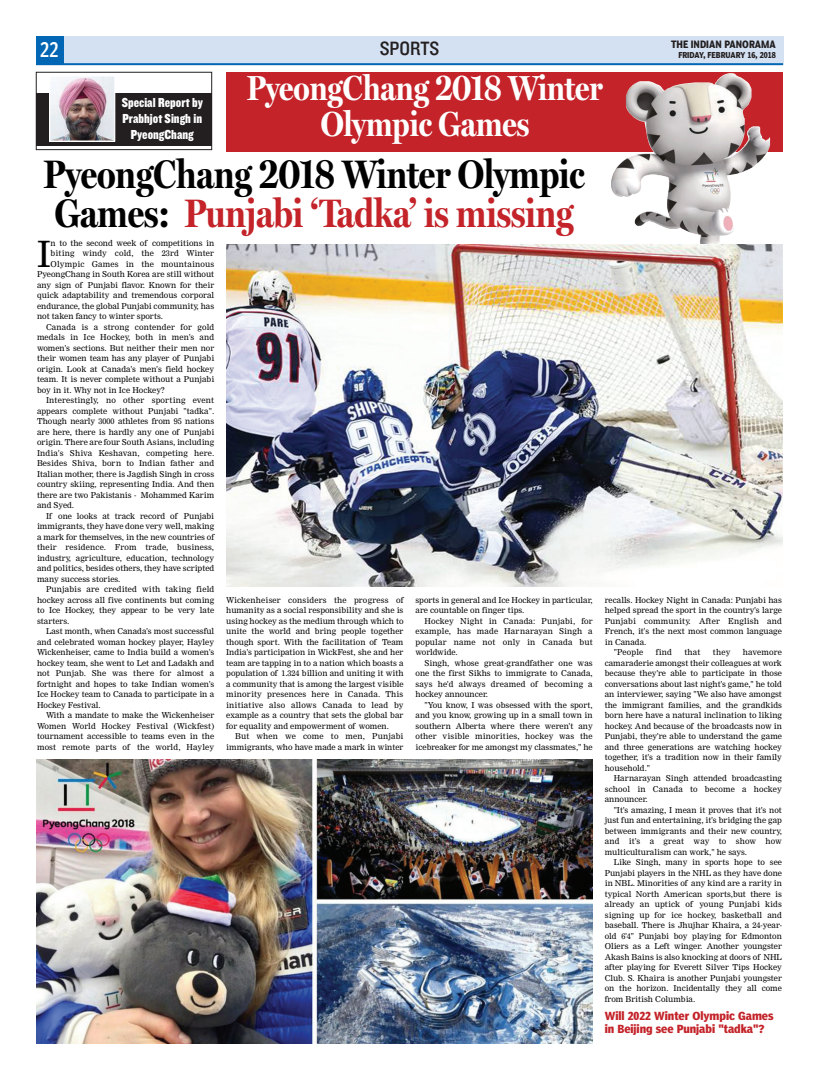
<style>
.page{position:relative;width:819px;height:1080px;background:#fff}
.page>*{position:absolute;margin:0;border:0;box-sizing:border-box;transform-origin:0 0}
.t1{font:700 40px/39px "Miller Display Cond";color:#000}
.t2{font:35.5px "Nimrod";color:#000}
.t3{font:700 35px/36px "Miller Display Cond";color:#fff;text-align:center}
.t4{font:20px "Knockout HTF30 Junior Welterwt";color:#231f20}
.t5{font:condensed 20px "Poynter Agate One";color:#fff;scale:.9 1}
.t6{font:13.6px/15.8px "Knockout HTF70 Full Welterwt";color:#fff;text-align:center}
.t7{font:11px/13px "Poynter Agate One Bold Con";color:#c32329}
.t8{font:700 10px "Poynter Agate One";color:#231f20;scale:.85 1}
.t9{font:8px/10.5px "Nimrod";color:#000;text-align:justify}
.t10{font:8px "Nimrod";letter-spacing:.02em;color:#000}
.t11{font:700 8px "Poynter Agate One";color:#231f20;scale:.88 1}
.s1{color:#c32329}
</style>
<div class="page">
<div style="left:36px;top:36px;width:747px;height:29px;background:#d4e1f2"></div>
<div style="left:36px;top:36px;width:27px;height:28px;background:#0166b3"></div>
<hr style="left:36px;top:63px;width:747px;height:2px;background:#0166b3">
<div style="left:226px;top:72px;width:557px;height:79px;background:#c32329"></div>
<div style="left:36px;top:72px;width:176px;height:78px;border:1px solid #231f20"></div>
<div style="left:36px;top:93px;width:176px;height:53px;background:#231f20"></div>
<img style="left:51px;top:78px;width:62px;height:62px">
<div style="left:49px;top:76px;width:66px;height:66px;border:1px solid #fff"></div>
<img style="left:611px;top:73px;width:159px;height:172px">
<img style="left:226px;top:245px;width:557px;height:342px">
<img style="left:36px;top:760px;width:557px;height:284px">
<h3 class="t5" style="left:40px;top:41px;width:23px">22</h3>
<p class="t8" style="left:671px;top:40px;width:125px">THE INDIAN PANORAMA</p>
<h3 class="t4" style="left:380px;top:42px;width:61px">SPORTS</h3>
<p class="t11" style="left:678px;top:52px;width:112px">FRIDAY, FEBRUARY 16, 2018</p>
<h3 class="t3" style="left:247px;top:73px;width:358px">PyeongChang 2018 Winter<br>Olympic Games</h3>
<h3 class="t6" style="left:122px;top:96px;width:83px">Special Report by<br>Prabhjot Singh in<br>PyeongChang</h3>
<h1 class="t1" style="left:44px;top:158px;width:543px">PyeongChang 2018 Winter Olympic<br>Games: <span class="s1">Punjabi ‘Tadka’ is missing</span></h1>
<h2 class="t2" style="left:37px;top:241px;width:15px">I</h2>
<p class="t9" style="left:51px;top:238px;width:165px">n to the second week of competitions in</p>
<p class="t10" style="left:51px;top:251px;width:165px">biting windy cold, the 23rd Winter</p>
<p class="t10" style="left:51px;top:261px;width:165px">Olympic Games in the mountainous</p>
<p class="t9" style="left:37px;top:270px;width:179px">PyeongChang in South Korea are still without</p>
<p class="t9" style="left:37px;top:280px;width:179px">any sign of Punjabi flavor. Known for their</p>
<p class="t9" style="left:37px;top:291px;width:179px">quick adaptability and tremendous corporal</p>
<p class="t9" style="left:37px;top:301px;width:179px">endurance, the global Punjabi community, has</p>
<p class="t9" style="left:37px;top:312px;width:127px">not taken fancy to winter sports.</p>
<p class="t10" style="left:46px;top:324px;width:170px">Canada is a strong contender for gold</p>
<p class="t9" style="left:37px;top:333px;width:179px">medals in Ice Hockey, both in men's and</p>
<p class="t9" style="left:37px;top:343px;width:179px">women's sections. But neither their men nor</p>
<p class="t9" style="left:37px;top:354px;width:179px">their women team has any player of Punjabi</p>
<p class="t9" style="left:37px;top:364px;width:179px">origin. Look at Canada's men's field hockey</p>
<p class="t9" style="left:37px;top:375px;width:179px">team. It is never complete without a Punjabi</p>
<p class="t9" style="left:37px;top:385px;width:129px">boy in it. Why not in Ice Hockey?</p>
<p class="t10" style="left:46px;top:397px;width:170px">Interestingly, no other sporting event</p>
<p class="t9" style="left:37px;top:406px;width:179px">appears complete without Punjabi "tadka".</p>
<p class="t9" style="left:37px;top:417px;width:179px">Though nearly 3000 athletes from 95 nations</p>
<p class="t9" style="left:37px;top:427px;width:179px">are here, there is hardly any one of Punjabi</p>
<p class="t9" style="left:37px;top:438px;width:179px">origin. There are four South Asians, including</p>
<p class="t10" style="left:37px;top:450px;width:179px">India's Shiva Keshavan, competing here.</p>
<p class="t9" style="left:37px;top:459px;width:179px">Besides Shiva, born to Indian father and</p>
<p class="t9" style="left:37px;top:469px;width:179px">Italian mother, there is Jagdish Singh in cross</p>
<p class="t9" style="left:37px;top:480px;width:179px">country skiing, representing India. And then</p>
<p class="t9" style="left:37px;top:490px;width:179px">there are two Pakistanis - Mohammed Karim</p>
<p class="t9" style="left:37px;top:501px;width:39px">and Syed.</p>
<p class="t9" style="left:46px;top:511px;width:170px">If one looks at track record of Punjabi</p>
<p class="t9" style="left:37px;top:522px;width:179px">immigrants, they have done very well, making</p>
<p class="t9" style="left:37px;top:532px;width:179px">a mark for themselves, in the new countries of</p>
<p class="t10" style="left:37px;top:544px;width:179px">their residence. From trade, business,</p>
<p class="t9" style="left:37px;top:553px;width:179px">industry, agriculture, education, technology</p>
<p class="t9" style="left:37px;top:564px;width:179px">and politics, besides others, they have scripted</p>
<p class="t9" style="left:37px;top:574px;width:85px">many success stories.</p>
<p class="t10" style="left:46px;top:586px;width:170px">Punjabis are credited with taking field</p>
<p class="t9" style="left:37px;top:595px;width:179px">hockey across all five continents but coming</p>
<p class="t9" style="left:37px;top:606px;width:179px">to Ice Hockey, they appear to be very late</p>
<p class="t9" style="left:37px;top:616px;width:34px">starters.</p>
<p class="t9" style="left:46px;top:627px;width:170px">Last month, when Canada's most successful</p>
<p class="t9" style="left:37px;top:637px;width:179px">and celebrated woman hockey player, Hayley</p>
<p class="t9" style="left:37px;top:648px;width:179px">Wickenheiser, came to India build a women's</p>
<p class="t9" style="left:37px;top:658px;width:179px">hockey team, she went to Let and Ladakh and</p>
<p class="t10" style="left:37px;top:670px;width:179px">not Punjab. She was there for almost a</p>
<p class="t9" style="left:37px;top:679px;width:179px">fortnight and hopes to take Indian women's</p>
<p class="t9" style="left:37px;top:690px;width:179px">Ice Hockey team to Canada to participate in a</p>
<p class="t9" style="left:37px;top:700px;width:65px">Hockey Festival.</p>
<p class="t9" style="left:46px;top:711px;width:170px">With a mandate to make the Wickenheiser</p>
<p class="t10" style="left:37px;top:723px;width:179px">Women World Hockey Festival (Wickfest)</p>
<p class="t9" style="left:37px;top:732px;width:179px">tournament accessible to teams even in the</p>
<p class="t10" style="left:37px;top:744px;width:179px">most remote parts of the world, Hayley</p>
<p class="t9" style="left:226px;top:595px;width:179px">Wickenheiser considers the progress of humanity as a social responsibility and she is using hockey as the medium through which to unite the world and bring people together though sport. With the facilitation of Team India's participation in WickFest, she and her team are tapping in to a nation which boasts a population of 1.324 billion and uniting it with a community that is among the largest visible minority presences here in Canada. This initiative also allows Canada to lead by example as a country that sets the global bar for equality and empowerment of women.</p>
<p class="t9" style="left:226px;top:732px;width:179px;text-align:right">But when we come to men, Punjabi immigrants, who have made a mark in winter</p>
<p class="t9" style="left:416px;top:595px;width:179px">sports in general and Ice Hockey in particular, are countable on finger tips.</p>
<p class="t9" style="left:416px;top:616px;width:179px;text-indent:9px">Hockey Night in Canada: Punjabi, for example, has made Harnarayan Singh a popular name not only in Canada but worldwide.</p>
<p class="t9" style="left:416px;top:658px;width:179px;text-indent:9px">Singh, whose great-grandfather one was one the first Sikhs to immigrate to Canada, says he'd always dreamed of becoming a hockey announcer.</p>
<p class="t9" style="left:416px;top:700px;width:179px;text-indent:9px">"You know, I was obsessed with the sport, and you know, growing up in a small town in southern Alberta where there weren't any other visible minorities, hockey was the icebreaker for me amongst my classmates," he</p>
<p class="t9" style="left:605px;top:595px;width:179px">recalls. Hockey Night in Canada: Punjabi has</p>
<p class="t9" style="left:605px;top:606px;width:179px">helped spread the sport in the country's large</p>
<p class="t10" style="left:605px;top:618px;width:179px">Punjabi community. After English and</p>
<p class="t9" style="left:605px;top:627px;width:179px">French, it's the next most common language</p>
<p class="t9" style="left:605px;top:637px;width:43px">in Canada.</p>
<p class="t9" style="left:614px;top:648px;width:31px">"People</p>
<p class="t9" style="left:656px;top:648px;width:18px">find</p>
<p class="t9" style="left:684px;top:648px;width:18px">that</p>
<p class="t9" style="left:713px;top:648px;width:19px">they</p>
<p class="t9" style="left:605px;top:648px;width:179px;text-indent:138px">havemore camaraderie amongst their colleagues at work because they're able to participate in those conversations about last night's game," he told an interviewer, saying "We also have amongst the immigrant families, and the grandkids born here have a natural inclination to liking hockey. And because of the broadcasts now in Punjabi, they're able to understand the game and three generations are watching hockey together, it's a tradition now in their family household."</p>
<p class="t9" style="left:605px;top:774px;width:179px;text-indent:9px">Harnarayan Singh attended broadcasting school in Canada to become a hockey announcer.</p>
<p class="t9" style="left:605px;top:805px;width:179px;text-indent:9px">"It's amazing, I mean it proves that it's not just fun and entertaining, it's bridging the gap between immigrants and their new country, and it's a great way to show how multiculturalism can work," he says.</p>
<p class="t9" style="left:605px;top:858px;width:179px;text-indent:9px">Like Singh, many in sports hope to see Punjabi players in the NHL as they have done in NBL. Minorities of any kind are a rarity in typical North American sports,but there is already an uptick of young Punjabi kids signing up for ice hockey, basketball and baseball. There is Jhujhar Khaira, a 24-year&shy;old 6'4" Punjabi boy playing for Edmonton Oliers as a Left winger. Another youngster Akash Bains is also knocking at doors of NHL after playing for Everett Silver Tips Hockey Club. S. Khaira is another Punjabi youngster on the horizon. Incidentally they all come from British Columbia.</p>
<h3 class="t7" style="left:605px;top:1011px;width:170px">Will 2022 Winter Olympic Games in Beijing see Punjabi "tadka"?</h3>
</div>
